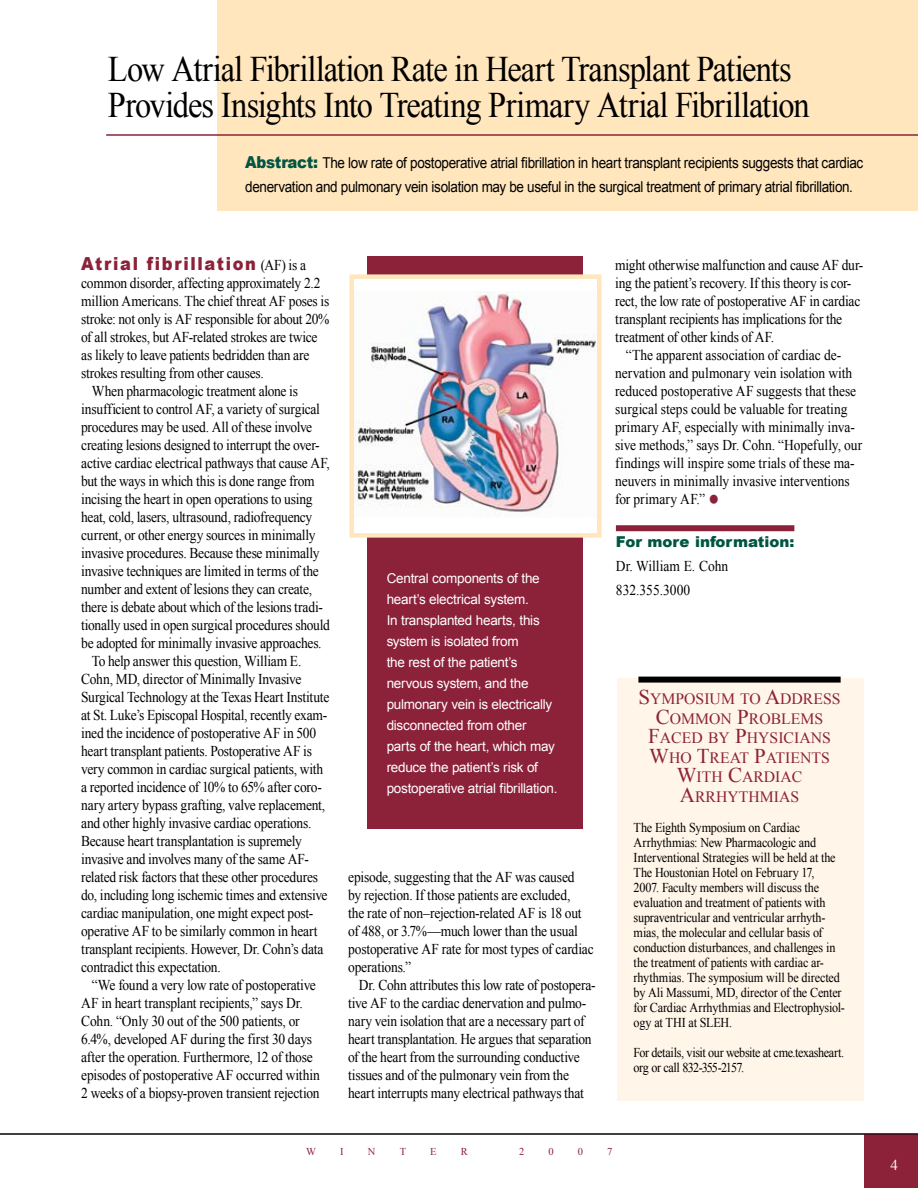
<style>
.page{position:relative;width:918px;height:1188px;background:#fff}
.page>*{position:absolute;margin:0;border:0;box-sizing:border-box;transform-origin:0 0}
.t1{font:36px/36px "Times New Roman";letter-spacing:-.035em;color:#000;scale:.9 1}
.t2{font:36px "Times New Roman";color:#8c223a;scale:.9 1}
.t3{font:900 18px "Arial";letter-spacing:.1em;color:#8c223a;scale:.9 1}
.t4{font:15.75px/19.5px "Times New Roman";color:#8c223a;text-align:center}
.t5{font:15px/18px "Times New Roman";letter-spacing:-.02em;color:#000;scale:.9 1}
.t6{font:15px/24px "Arial";letter-spacing:-.025em;color:#000;scale:.9 1}
.t7{font:15px/24px "Times New Roman";color:#000;scale:.9 1}
.t8{font:900 15px "Arial";color:#005542}
.t9{font:15px "Times New Roman";color:#fff5e8}
.t10{font:13.5px/15px "Times New Roman";letter-spacing:-.02em;color:#000;scale:.9 1}
.t11{font:13.5px/21px "Arial";letter-spacing:-.02em;color:#fff}
.t12{font:10.5px "Times New Roman";color:#8c223a}
.s1{font-weight:900;font-size:16.5px;color:#005542}
.s2{font-family:"Times New Roman";font-weight:400;font-size:15px;color:#000}
.s3{font-size:21px}
</style>
<div class="page">
<div style="left:217px;top:0;width:701px;height:211px;background:#ffe6bc"></div>
<hr style="left:106px;top:134px;width:812px;height:2px;background:#8c223a">
<div style="left:864px;top:1134px;width:54px;height:54px;background:#8c223a"></div>
<div style="left:616px;top:525px;width:178px;height:6px;background:#8c223a"></div>
<hr style="left:0;top:1134px;width:918px;height:1px;background:#000">
<div style="left:617px;top:678px;width:246px;height:422px;background:#fff5e8"></div>
<div style="left:638px;top:677px;width:203px;height:6px;background:#000"></div>
<div style="left:367px;top:256px;width:216px;height:573px;background:#8c223a"></div>
<div style="left:352px;top:277px;width:247px;height:258px;background:#fff"></div>
<img style="left:355px;top:291px;width:241px;height:225px">
<div style="left:350px;top:274px;width:252px;height:264px;border:4px solid #ffe6bc"></div>
<h1 class="t1" style="left:108px;top:50px;width:781px">Low Atrial Fibrillation Rate in Heart Transplant Patients<br>Provides Insights Into Treating Primary Atrial Fibrillation</h1>
<p class="t6" style="left:245px;top:151px;width:688px"><span class="s1">Abstract:</span> The low rate of postoperative atrial fibrillation in heart transplant recipients suggests that cardiac denervation and pulmonary vein isolation may be useful in the surgical treatment of primary atrial fibrillation.</p>
<p class="t3" style="left:81px;top:251px;width:251px">Atrial fibrillation <span class="s2">(AF) is a</span></p>
<p class="t5" style="left:81px;top:274px;width:267px">common disorder, affecting approximately 2.2</p>
<p class="t5" style="left:81px;top:292px;width:277px">million Americans. The chief threat AF poses is</p>
<p class="t5" style="left:81px;top:310px;width:277px">stroke: not only is AF responsible for about 20%</p>
<p class="t5" style="left:81px;top:328px;width:264px">of all strokes, but AF-related strokes are twice</p>
<p class="t5" style="left:81px;top:346px;width:255px">as likely to leave patients bedridden than are</p>
<p class="t5" style="left:81px;top:364px;width:204px">strokes resulting from other causes.</p>
<p class="t5" style="left:92px;top:382px;width:230px">When pharmacologic treatment alone is</p>
<p class="t5" style="left:81px;top:400px;width:267px">insufficient to control AF, a variety of surgical</p>
<p class="t5" style="left:81px;top:418px;width:258px">procedures may be used. All of these involve</p>
<p class="t5" style="left:81px;top:436px;width:266px">creating lesions designed to interrupt the over-</p>
<p class="t5" style="left:81px;top:454px;width:278px">active cardiac electrical pathways that cause AF,</p>
<p class="t5" style="left:81px;top:472px;width:261px">but the ways in which this is done range from</p>
<p class="t5" style="left:81px;top:490px;width:259px">incising the heart in open operations to using</p>
<p class="t5" style="left:81px;top:508px;width:258px">heat, cold, lasers, ultrasound, radiofrequency</p>
<p class="t5" style="left:81px;top:526px;width:262px">current, or other energy sources in minimally</p>
<p class="t5" style="left:81px;top:544px;width:266px">invasive procedures. Because these minimally</p>
<p class="t5" style="left:81px;top:562px;width:266px">invasive techniques are limited in terms of the</p>
<p class="t5" style="left:81px;top:580px;width:258px">number and extent of lesions they can create,</p>
<p class="t5" style="left:81px;top:598px;width:270px">there is debate about which of the lesions tradi-</p>
<p class="t5" style="left:81px;top:616px;width:278px">tionally used in open surgical procedures should</p>
<p class="t5" style="left:81px;top:634px;width:269px">be adopted for minimally invasive approaches.</p>
<p class="t5" style="left:92px;top:652px;width:234px">To help answer this question, William E.</p>
<p class="t5" style="left:81px;top:670px;width:246px">Cohn, MD, director of Minimally Invasive</p>
<p class="t5" style="left:81px;top:688px;width:277px">Surgical Technology at the Texas Heart Institute</p>
<p class="t5" style="left:81px;top:706px;width:275px">at St. Luke’s Episcopal Hospital, recently exam-</p>
<p class="t5" style="left:81px;top:724px;width:263px">ined the incidence of postoperative AF in 500</p>
<p class="t5" style="left:81px;top:742px;width:258px">heart transplant patients. Postoperative AF is</p>
<p class="t5" style="left:81px;top:760px;width:270px">very common in cardiac surgical patients, with</p>
<p class="t5" style="left:81px;top:778px;width:269px">a reported incidence of 10% to 65% after coro-</p>
<p class="t5" style="left:81px;top:796px;width:273px">nary artery bypass grafting, valve replacement,</p>
<p class="t5" style="left:81px;top:814px;width:257px">and other highly invasive cardiac operations.</p>
<p class="t5" style="left:81px;top:832px;width:247px">Because heart transplantation is supremely</p>
<p class="t5" style="left:81px;top:850px;width:255px">invasive and involves many of the same AF-</p>
<p class="t5" style="left:81px;top:868px;width:265px">related risk factors that these other procedures</p>
<p class="t5" style="left:81px;top:886px;width:275px">do, including long ischemic times and extensive</p>
<p class="t5" style="left:81px;top:904px;width:259px">cardiac manipulation, one might expect post-</p>
<p class="t5" style="left:81px;top:922px;width:264px">operative AF to be similarly common in heart</p>
<p class="t5" style="left:81px;top:940px;width:271px">transplant recipients. However, Dr. Cohn’s data</p>
<p class="t5" style="left:81px;top:958px;width:157px">contradict this expectation.</p>
<p class="t5" style="left:92px;top:976px;width:250px">“We found a very low rate of postoperative</p>
<p class="t5" style="left:81px;top:994px;width:248px">AF in heart transplant recipients,” says Dr.</p>
<p class="t5" style="left:81px;top:1012px;width:244px">Cohn. “Only 30 out of the 500 patients, or</p>
<p class="t5" style="left:81px;top:1030px;width:258px">6.4%, developed AF during the first 30 days</p>
<p class="t5" style="left:81px;top:1048px;width:259px">after the operation. Furthermore, 12 of those</p>
<p class="t5" style="left:81px;top:1066px;width:267px">episodes of postoperative AF occurred within</p>
<p class="t5" style="left:81px;top:1084px;width:267px">2 weeks of a biopsy-proven transient rejection</p>
<p class="t11" style="left:387px;top:568px;width:172px">Central components of the heart’s electrical system.<br>In transplanted hearts, this system is isolated from<br>the rest of the patient’s nervous system, and the pulmonary vein is electrically disconnected from other parts of the heart, which may reduce the patient’s risk of postoperative atrial fibrillation.</p>
<p class="t5" style="left:348px;top:868px;width:274px">episode, suggesting that the AF was caused<br>by rejection. If those patients are excluded,<br>the rate of non–rejection-related AF is 18 out of 488, or 3.7%—much lower than the usual postoperative AF rate for most types of cardiac operations.”</p>
<p class="t5" style="left:348px;top:976px;width:276px;text-indent:11px">Dr. Cohn attributes this low rate of postopera&shy;tive AF to the cardiac denervation and pulmo&shy;nary vein isolation that are a necessary part of heart transplantation. He argues that separation of the heart from the surrounding conductive tissues and of the pulmonary vein from the heart interrupts many electrical pathways that</p>
<p class="t5" style="left:615px;top:256px;width:277px">might otherwise malfunction and cause AF dur&shy;ing the patient’s recovery. If this theory is cor&shy;rect, the low rate of postoperative AF in cardiac transplant recipients has implications for the treatment of other kinds of AF.</p>
<p class="t5" style="left:615px;top:346px;width:276px;text-indent:11px">“The apparent association of cardiac de&shy;nervation and pulmonary vein isolation with reduced postoperative AF suggests that these surgical steps could be valuable for treating primary AF, especially with minimally inva&shy;sive methods,” says Dr. Cohn. “Hopefully, our findings will inspire some trials of these ma&shy;neuvers in minimally invasive interventions for primary AF.”</p>
<h1 class="t2" style="left:708px;top:475px;width:14px">•</h1>
<p class="t8" style="left:616px;top:531px;width:180px">For more information:</p>
<p class="t7" style="left:616px;top:554px;width:126px">Dr. William E. Cohn<br>832.355.3000</p>
<p class="t4" style="left:638px;top:689px;width:204px"><span class="s3">S</span>ymposium to <span class="s3">A</span>ddress<br><span class="s3">C</span>ommon <span class="s3">P</span>roblems<br><span class="s3">F</span>aced by <span class="s3">P</span>hysicians<br><span class="s3">W</span>ho <span class="s3">T</span>reat <span class="s3">P</span>atients<br><span class="s3">W</span>ith <span class="s3">C</span>ardiac<br><span class="s3">A</span>rrhythmias</p>
<p class="t10" style="left:634px;top:819px;width:236px">The Eighth Symposium on Cardiac Ar--rhyth-mias: New Pharmacologic and Interventional Strategies will be held at the The Houstonian Hotel on February 17,<br>2007. Faculty members will discuss the evaluation and treatment of patients with supraventricular and ventricular arrhyth&shy;mias, the molecular and cellular basis of conduction disturbances, and challenges in the treatment of patients with cardiac ar&shy;rhythmias. The symposium will be directed by Ali Massumi, MD, director of the Center for Cardiac Arrhythmias and Electrophysiol&shy;ogy at THI at SLEH.</p>
<p class="t10" style="left:634px;top:1044px;width:235px">For details, visit our website at cme.texasheart. org or call 832-355-2157.</p>
<p class="t12" style="left:306px;top:1145px;width:11px">W</p>
<p class="t12" style="left:340px;top:1145px;width:5px">I</p>
<p class="t12" style="left:368px;top:1145px;width:9px">N</p>
<p class="t12" style="left:400px;top:1145px;width:24px">TER</p>
<p class="t12" style="left:519px;top:1145px;width:7px">2</p>
<p class="t12" style="left:548px;top:1145px;width:7px">0</p>
<p class="t12" style="left:578px;top:1145px;width:7px">0</p>
<p class="t12" style="left:607px;top:1145px;width:7px">7</p>
<p class="t9" style="left:891px;top:1155px;width:9px">4</p>
</div>
